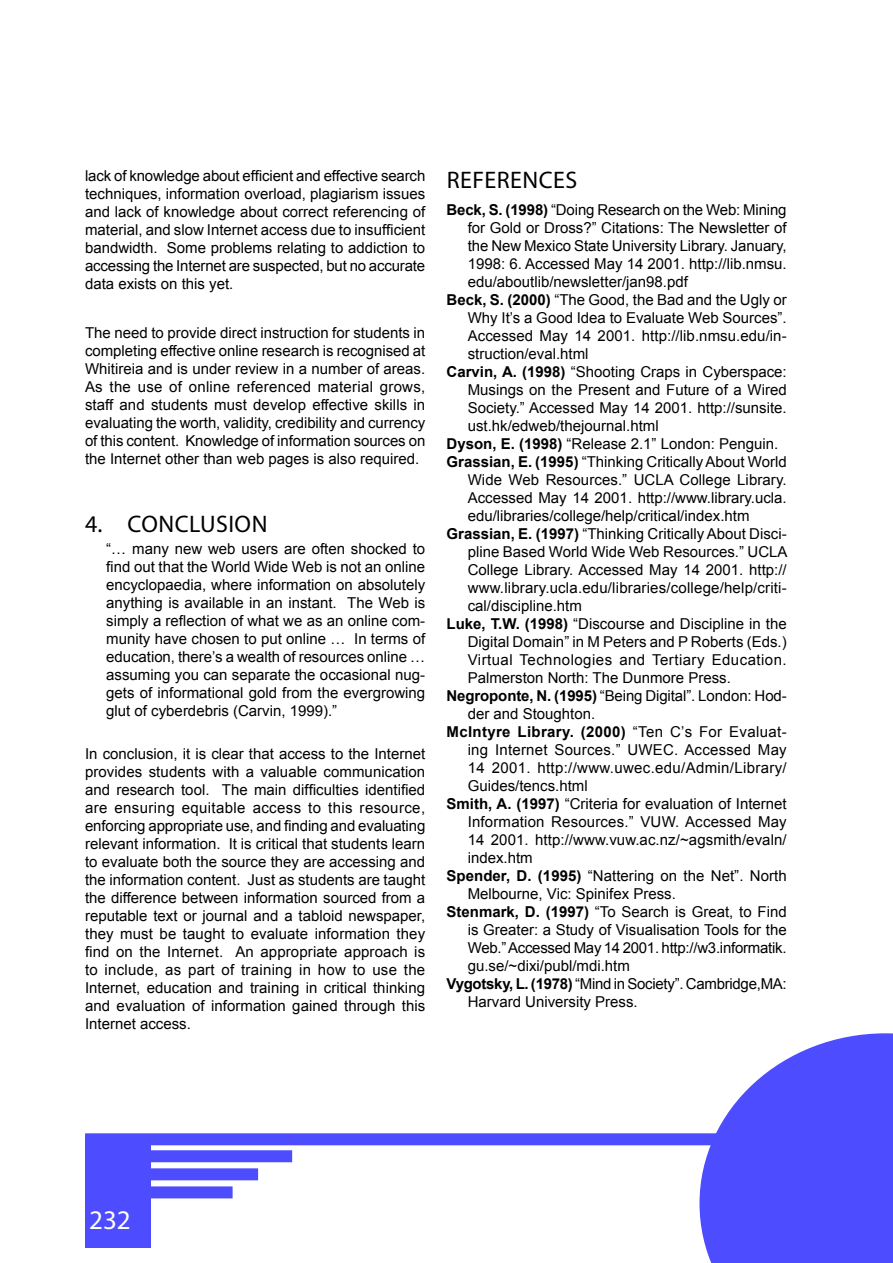
<style>
.page{position:relative;width:893px;height:1263px;background:#fff}
.page>*{position:absolute;margin:0;border:0;box-sizing:border-box;transform-origin:0 0}
.t1{font:27px "Paris NO";color:#fff}
.t2{font:24px "Paris NO";letter-spacing:.02em;color:#000}
.t3{font:15px/18px "Arial";color:#000;text-align:justify}
.t4{font:15px "Arial";letter-spacing:-.02em;color:#000}
.t5{font:15px "Arial";letter-spacing:.02em;color:#000}
.t6{font:15px "Arial";letter-spacing:.03em;color:#000}
.t7{font:700 15px "Arial";letter-spacing:.025em;color:#000}
.s1{font-weight:700}
.s2{font-weight:400}
</style>
<div class="page">
<div style="left:85px;top:1133px;width:702px;height:12px;background:#4d4dff"></div>
<div style="left:86px;top:1137px;width:65px;height:111px;background:#4d4dff"></div>
<div style="left:149px;top:1150px;width:143px;height:12px;background:#4d4dff"></div>
<div style="left:149px;top:1168px;width:109px;height:12px;background:#4d4dff"></div>
<div style="left:149px;top:1186px;width:84px;height:12px;background:#4d4dff"></div>
<svg style="left:699px;top:1033px;width:194px;height:230px"></svg>
<p class="t3" style="left:85px;top:167px;width:342px">lack of knowledge about efficient and effective search techniques, information overload, plagiarism issues and lack of knowledge about correct referencing of material, and slow Internet access due to insufficient bandwidth. Some problems relating to addiction to accessing the Internet are suspected, but no accurate data exists on this yet.</p>
<p class="t3" style="left:85px;top:324px;width:342px">The need to provide direct instruction for students in completing effective online research is recognised at Whitireia and is under review in a number of areas.<br>As the use of online referenced material grows, staff and students must develop effective skills in evaluating the worth, validity, credibility and currency of this content. Knowledge of information sources on the Internet other than web pages is also required.</p>
<h2 class="t2" style="left:85px;top:509px;width:184px">4. CONCLUSION</h2>
<p class="t3" style="left:106px;top:540px;width:320px">“… many new web users are often shocked to find out that the World Wide Web is not an online encyclopaedia, where information on absolutely anything is available in an instant. The Web is simply a reflection of what we as an online com&shy;munity have chosen to put online … In terms of education, there’s a wealth of resources online … assuming you can separate the occasional nug&shy;gets of informational gold from the evergrowing glut of cyberdebris (Carvin, 1999).”</p>
<p class="t3" style="left:85px;top:745px;width:342px">In conclusion, it is clear that access to the Internet provides students with a valuable communication and research tool. The main difficulties identified are ensuring equitable access to this resource, enforcing appropriate use, and finding and evaluating relevant information. It is critical that students learn to evaluate both the source they are accessing and the information content. Just as students are taught the difference between information sourced from a reputable text or journal and a tabloid newspaper, they must be taught to evaluate information they find on the Internet. An appropriate approach is to include, as part of training in how to use the Internet, education and training in critical thinking and evaluation of information gained through this Internet access.</p>
<h2 class="t2" style="left:447px;top:165px;width:132px">REFERENCES</h2>
<p class="t3" style="left:446px;top:201px;width:342px"><span class="s1">Beck, S. (1998)</span> “Doing Research on the Web: Mining</p>
<p class="t3" style="left:468px;top:219px;width:320px">for Gold or Dross?” Citations: The Newsletter of</p>
<p class="t3" style="left:468px;top:237px;width:320px">the New Mexico State University Library. January,</p>
<p class="t3" style="left:468px;top:255px;width:320px">1998: 6. Accessed May 14 2001. http://lib.nmsu.</p>
<p class="t3" style="left:468px;top:273px;width:222px">edu/aboutlib/newsletter/jan98.pdf</p>
<p class="t3" style="left:446px;top:291px;width:342px"><span class="s1">Beck, S. (2000)</span> “The Good, the Bad and the Ugly or</p>
<p class="t3" style="left:468px;top:309px;width:320px">Why It’s a Good Idea to Evaluate Web Sources”.</p>
<p class="t3" style="left:468px;top:327px;width:320px">Accessed May 14 2001. http://lib.nmsu.edu/in-</p>
<p class="t3" style="left:468px;top:345px;width:122px">struction/eval.html</p>
<p class="t3" style="left:446px;top:363px;width:342px"><span class="s1">Carvin, A. (1998)</span> “Shooting Craps in Cyberspace:</p>
<p class="t3" style="left:468px;top:381px;width:320px">Musings on the Present and Future of a Wired</p>
<p class="t3" style="left:468px;top:399px;width:320px">Society.” Accessed May 14 2001. http://sunsite.</p>
<p class="t3" style="left:468px;top:417px;width:192px">ust.hk/edweb/thejournal.html</p>
<p class="t3" style="left:446px;top:435px;width:333px"><span class="s1">Dyson, E. (1998)</span> “Release 2.1” London: Penguin.</p>
<p class="t3" style="left:446px;top:453px;width:342px"><span class="s1">Grassian, E. (1995)</span> “Thinking Critically About World</p>
<p class="t3" style="left:468px;top:471px;width:320px">Wide Web Resources.” UCLA College Library.</p>
<p class="t3" style="left:468px;top:489px;width:320px">Accessed May 14 2001. http://www.library.ucla.</p>
<p class="t3" style="left:468px;top:507px;width:283px">edu/libraries/college/help/critical/index.htm</p>
<p class="t3" style="left:446px;top:525px;width:342px"><span class="s1">Grassian, E. (1997)</span> “Thinking Critically About Disci-</p>
<p class="t3" style="left:468px;top:543px;width:321px">pline Based World Wide Web Resources.” UCLA</p>
<p class="t3" style="left:468px;top:561px;width:320px">College Library. Accessed May 14 2001. http://</p>
<p class="t3" style="left:468px;top:579px;width:320px">www.library.ucla.edu/libraries/college/help/criti-</p>
<p class="t3" style="left:468px;top:597px;width:116px">cal/discipline.htm</p>
<p class="t3" style="left:446px;top:615px;width:342px"><span class="s1">Luke, T.W. (1998)</span> “Discourse and Discipline in the</p>
<p class="t3" style="left:468px;top:633px;width:320px">Digital Domain” in M Peters and P Roberts (Eds.)</p>
<p class="t6" style="left:468px;top:650px;width:320px">Virtual Technologies and Tertiary Education.</p>
<p class="t3" style="left:468px;top:669px;width:265px">Palmerston North: The Dunmore Press.</p>
<p class="t3" style="left:446px;top:687px;width:342px"><span class="s1">Negroponte, N. (1995)</span> “Being Digital”. London: Hod-</p>
<p class="t3" style="left:468px;top:705px;width:129px">der and Stoughton.</p>
<p class="t7" style="left:446px;top:722px;width:342px">McIntyre Library. (2000) <span class="s2">“Ten C’s For Evaluat-</span></p>
<p class="t3" style="left:468px;top:741px;width:321px">ing Internet Sources.” UWEC. Accessed May</p>
<p class="t5" style="left:468px;top:758px;width:321px">14 2001. http://www.uwec.edu/Admin/Library/</p>
<p class="t3" style="left:468px;top:777px;width:122px">Guides/tencs.html</p>
<p class="t3" style="left:446px;top:795px;width:342px"><span class="s1">Smith, A. (1997)</span> “Criteria for evaluation of Internet</p>
<p class="t3" style="left:468px;top:813px;width:320px">Information Resources.” VUW. Accessed May</p>
<p class="t3" style="left:468px;top:831px;width:320px">14 2001. http://www.vuw.ac.nz/~agsmith/evaln/</p>
<p class="t3" style="left:468px;top:849px;width:67px">index.htm</p>
<p class="t3" style="left:446px;top:867px;width:342px"><span class="s1">Spender, D. (1995)</span> “Nattering on the Net”. North</p>
<p class="t3" style="left:468px;top:885px;width:210px">Melbourne, Vic: Spinifex Press.</p>
<p class="t3" style="left:446px;top:903px;width:342px"><span class="s1">Stenmark, D. (1997)</span> “To Search is Great, to Find</p>
<p class="t3" style="left:468px;top:921px;width:320px">is Greater: a Study of Visualisation Tools for the</p>
<p class="t3" style="left:468px;top:939px;width:320px">Web.” Accessed May 14 2001. http://w3.informatik.</p>
<p class="t3" style="left:468px;top:957px;width:164px">gu.se/~dixi/publ/mdi.htm</p>
<p class="t4" style="left:446px;top:974px;width:342px"><span class="s1">Vygotsky, L. (1978)</span> “Mind in Society”. Cambridge,MA:</p>
<p class="t3" style="left:468px;top:993px;width:172px">Harvard University Press.</p>
<h1 class="t1" style="left:89px;top:1203px;width:43px">232</h1>
</div>
